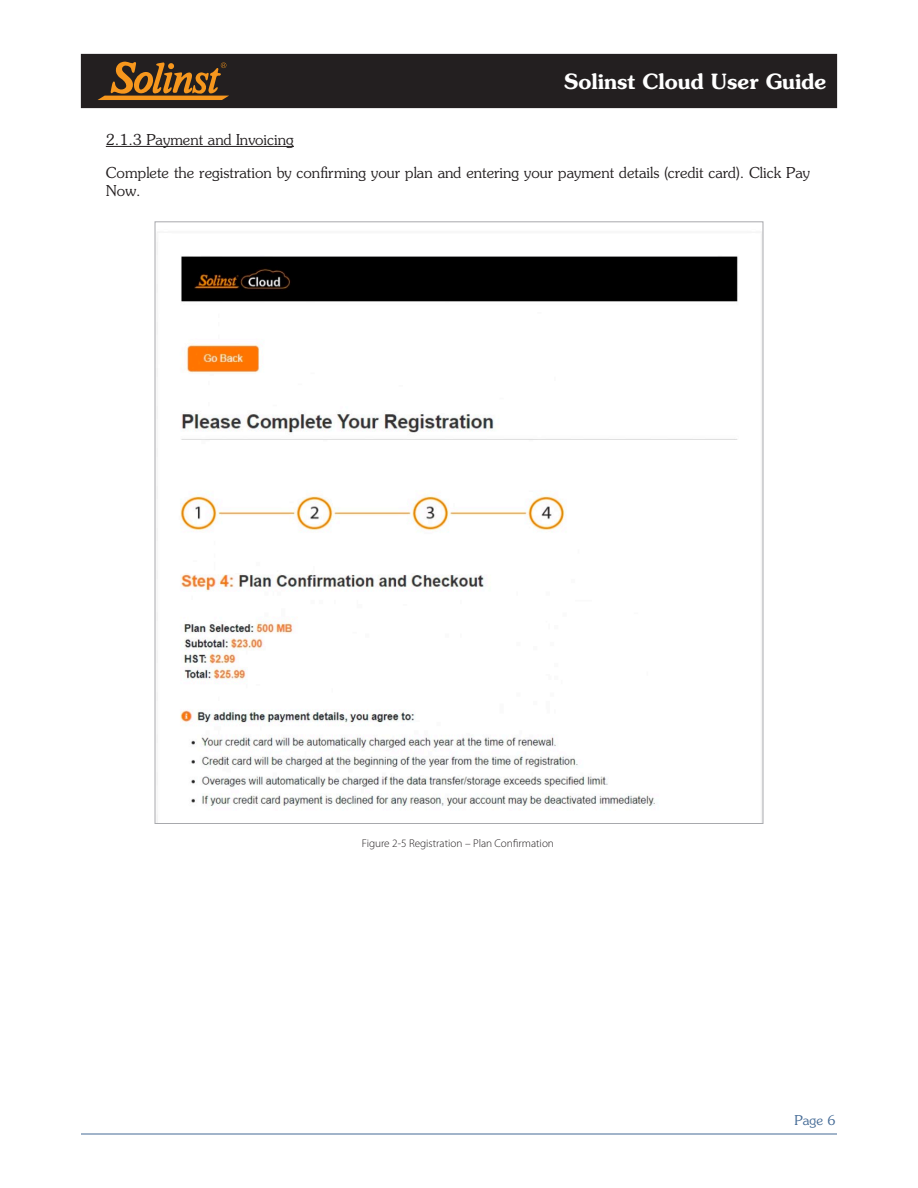
<style>
.page{position:relative;width:918px;height:1188px;background:#fff}
.page>*{position:absolute;margin:0;border:0;box-sizing:border-box;transform-origin:0 0}
.t1{font:600 21px "Souvenir Std";color:#fff}
.BODY_Text{font:300 15px/17.2px "Souvenir Std";color:#231f20}
.BODY_Title_1_1_1{font:300 15px "Souvenir Std";color:#231f20}
.t2{font:300 13.5px "Souvenir Std";color:#456b96}
.t3{font:300 11.25px "Myriad Pro";color:#231f20}
</style>
<div class="page">
<div style="left:81px;top:54px;width:756px;height:54px;background:#231f20"></div>
<hr style="left:81px;top:1134px;width:756px;height:1px;background:#456b96">
<svg style="left:98px;top:62px;width:131px;height:38px"></svg>
<hr style="left:106px;top:146px;width:188px;height:1px;background:#231f20">
<img style="left:157px;top:232px;width:581px;height:590px">
<h1 class="t1" style="left:564px;top:68px;width:264px">Solinst Cloud User Guide</h1>
<p class="BODY_Title_1_1_1" style="left:106px;top:131px;width:190px">2.1.3 Payment and Invoicing</p>
<p class="BODY_Text" style="left:106px;top:164px;width:706px">Complete the registration by confirming your plan and entering your payment details (credit card). Click Pay<br>Now.</p>
<p class="t3" style="left:362px;top:837px;width:194px">Figure 2-5 Registration – Plan Confirmation</p>
<p class="t2" style="left:794px;top:1112px;width:43px">Page 6</p>
</div>
